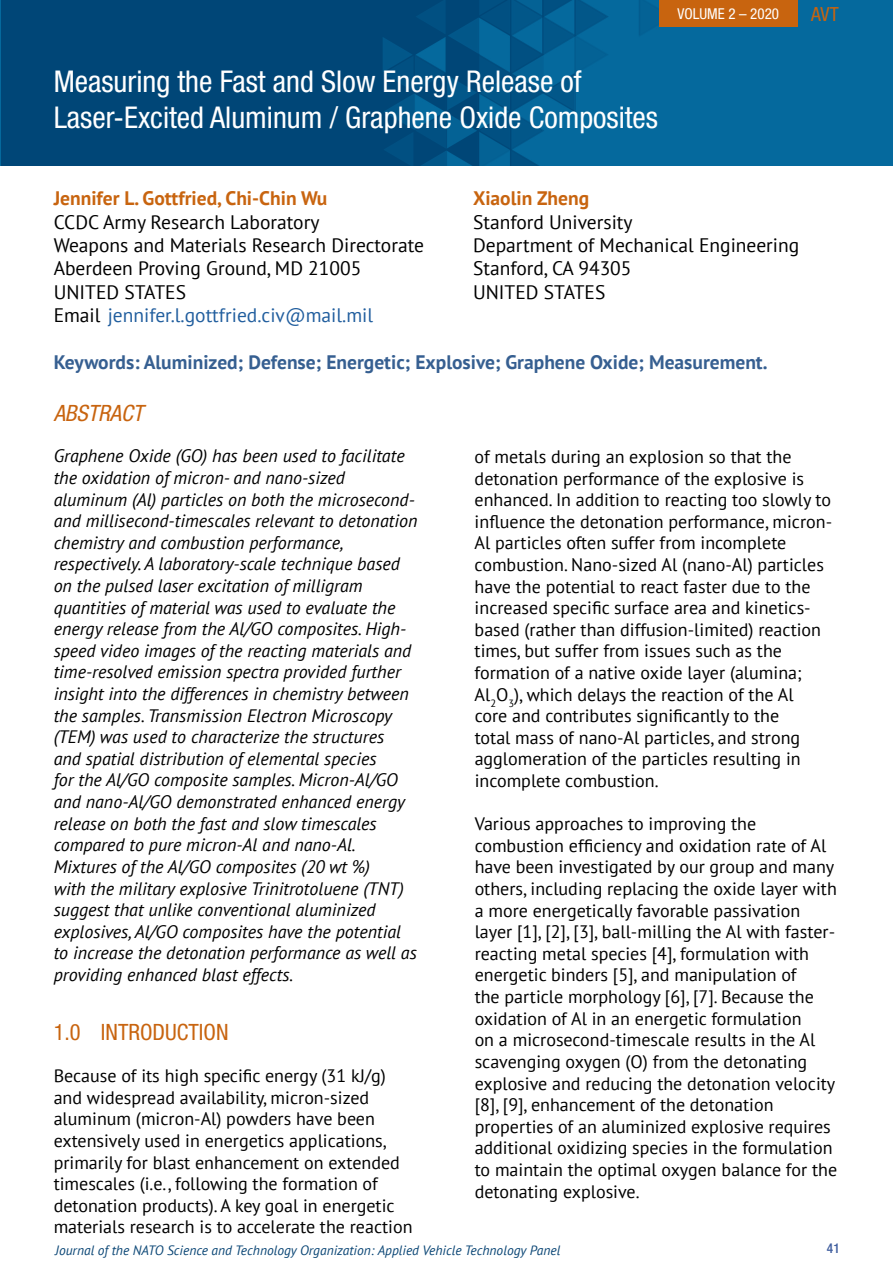
<style>
.page{position:relative;width:893px;height:1263px;background:#fff}
.page>*{position:absolute;margin:0;border:0;box-sizing:border-box;transform-origin:0 0}
.t1{font:italic condensed 30px/36px "Helvetica Neue 57";color:#fff}
.t2{font:italic condensed 22.5px "Helvetica Neue 57";color:#c8640f}
.t3{font:italic condensed 22.5px "Helvetica Neue LT Std";color:#c8640f}
.t4{font:19.5px/23.4px "PT Sans";color:#000}
.t5{font:700 19.5px "PT Sans";color:#365f91}
.t6{font:700 19.5px "PT Sans";color:#c8640f}
.t7{font:italic condensed 19.5px "Helvetica Neue 57";color:#c8640f}
.t8{font:18px/21.6px "PT Sans";color:#000}
.t9{font:italic 18px/21.6px "PT Sans";color:#000}
.t10{font:italic condensed 15px "Helvetica Neue 57";color:#fff}
.t11{font:italic 13.5px "PT Sans";color:#0c4776}
.t12{font:500 condensed 13.5px "Helvetica Neue LT Std";color:#415f9f}
.s1{color:#215e9e}
</style>
<div class="page">
<div style="left:0;top:0;width:892px;height:166px;background:#05699d"></div>
<img style="left:1px;top:0;width:797px;height:166px">
<div style="left:659px;top:0;width:138px;height:27px;background:#c8640f"></div>
<h1 class="t1" style="left:54px;top:63px;width:606px">Measuring the Fast and Slow Energy Release of<br>Laser-Excited Aluminum / Graphene Oxide Composites</h1>
<p class="t10" style="left:677px;top:5px;width:103px">VOLUME 2 – 2020</p>
<p class="t7" style="left:811px;top:3px;width:29px">AVT</p>
<p class="t6" style="left:54px;top:185px;width:275px">Jennifer L. Gottfried, Chi-Chin Wu</p>
<p class="t4" style="left:54px;top:210px;width:372px">CCDC Army Research Laboratory<br>Weapons and Materials Research Directorate Aberdeen Proving Ground, MD 21005<br>UNITED STATES<br>Email <span class="s1">jennifer.l.gottfried.civ@mail.mil</span></p>
<p class="t5" style="left:54px;top:349px;width:715px">Keywords: Aluminized; Defense; Energetic; Explosive; Graphene Oxide; Measurement.</p>
<p class="t3" style="left:54px;top:399px;width:91px">ABSTRACT</p>
<p class="t9" style="left:54px;top:445px;width:365px">Graphene Oxide (GO) has been used to facilitate the oxidation of micron- and nano-sized aluminum (Al) particles on both the microsecond&shy;and millisecond-timescales relevant to detonation chemistry and combustion performance, respectively. A laboratory-scale technique based on the pulsed laser excitation of milligram quantities of material was used to evaluate the energy release from the Al/GO composites. High&shy;speed video images of the reacting materials and time-resolved emission spectra provided further insight into the differences in chemistry between the samples. Transmission Electron Microscopy (TEM) was used to characterize the structures<br>and spatial distribution of elemental species<br>for the Al/GO composite samples. Micron-Al/GO and nano-Al/GO demonstrated enhanced energy release on both the fast and slow timescales compared to pure micron-Al and nano-Al.<br>Mixtures of the Al/GO composites (20 wt %)<br>with the military explosive Trinitrotoluene (TNT) suggest that unlike conventional aluminized explosives, Al/GO composites have the potential to increase the detonation performance as well as providing enhanced blast effects.</p>
<p class="t2" style="left:54px;top:1019px;width:176px">1.0 INTRODUCTION</p>
<p class="t8" style="left:54px;top:1064px;width:360px">Because of its high specific energy (31 kJ/g) and widespread availability, micron-sized aluminum (micron-Al) powders have been extensively used in energetics applications, primarily for blast enhancement on extended timescales (i.e., following the formation of detonation products). A key goal in energetic materials research is to accelerate the reaction</p>
<p class="t6" style="left:473px;top:185px;width:118px">Xiaolin Zheng</p>
<p class="t4" style="left:473px;top:210px;width:328px">Stanford University<br>Department of Mechanical Engineering<br>Stanford, CA 94305<br>UNITED STATES</p>
<p class="t8" style="left:475px;top:445px;width:359px">of metals during an explosion so that the detonation performance of the explosive is enhanced. In addition to reacting too slowly to influence the detonation performance, micron-Al particles often suffer from incomplete combustion. Nano-sized Al (nano-Al) particles have the potential to react faster due to the increased specific surface area and kinetics&shy;based (rather than diffusion-limited) reaction times, but suffer from issues such as the formation of a native oxide layer (alumina; Al<sub>2</sub>O<sub>3</sub>), which delays the reaction of the Al<br>core and contributes significantly to the<br>total mass of nano-Al particles, and strong agglomeration of the particles resulting in incomplete combustion.</p>
<p class="t8" style="left:475px;top:812px;width:364px">Various approaches to improving the combustion efficiency and oxidation rate of Al have been investigated by our group and many others, including replacing the oxide layer with a more energetically favorable passivation layer [1], [2], [3], ball-milling the Al with faster&shy;reacting metal species [4], formulation with energetic binders [5], and manipulation of<br>the particle morphology [6], [7]. Because the oxidation of Al in an energetic formulation<br>on a microsecond-timescale results in the Al scavenging oxygen (O) from the detonating explosive and reducing the detonation velocity [8], [9], enhancement of the detonation properties of an aluminized explosive requires additional oxidizing species in the formulation to maintain the optimal oxygen balance for the detonating explosive.</p>
<p class="t11" style="left:55px;top:1241px;width:507px">Journal of the NATO Science and Technology Organization: Applied Vehicle Technology Panel</p>
<p class="t12" style="left:827px;top:1240px;width:14px">41</p>
</div>
